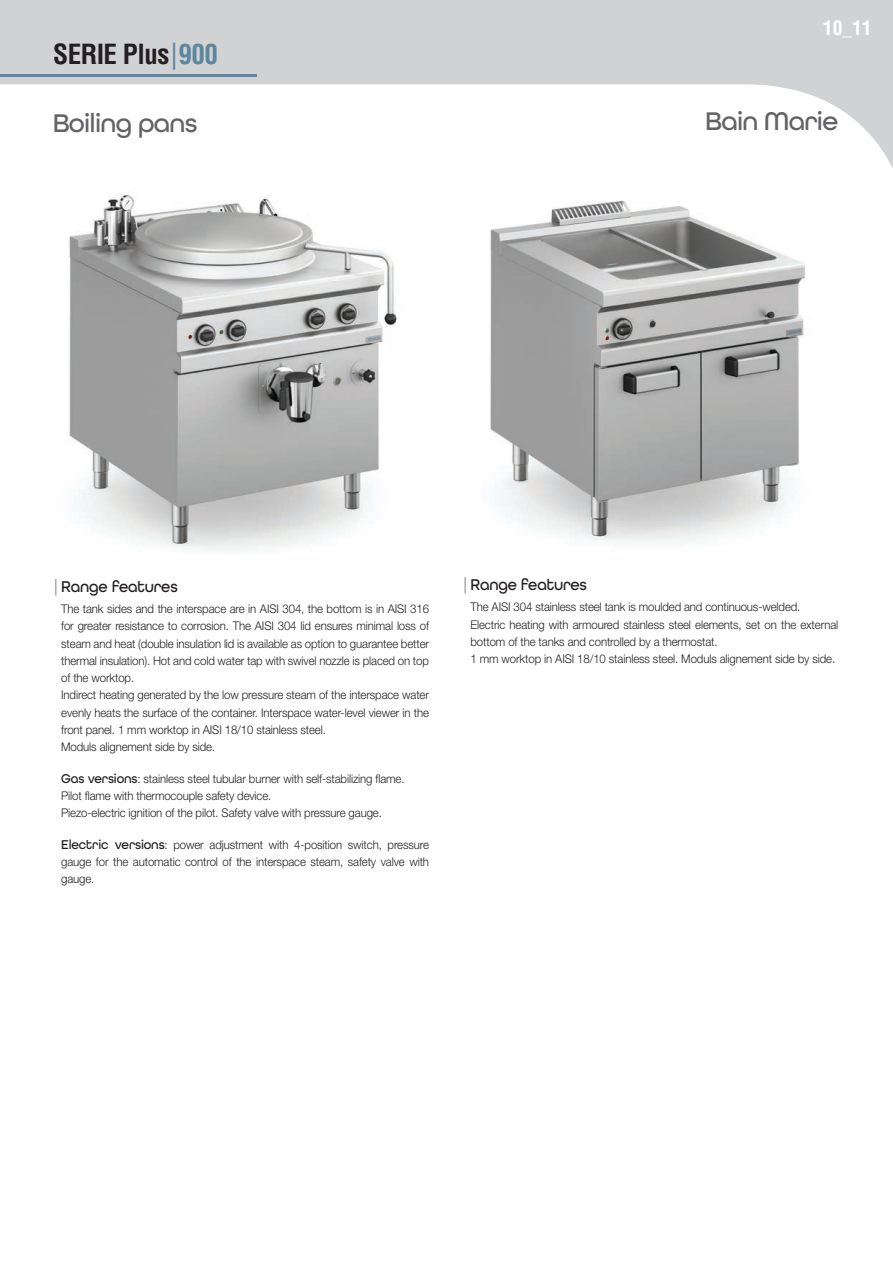
<style>
.page{position:relative;width:893px;height:1263px;background:#fff}
.page>*{position:absolute;margin:0;border:0;box-sizing:border-box;transform-origin:0 0}
.t1{font:700 condensed 27.15px "Helvetica LT Std";letter-spacing:-.02em;color:#231f20}
.t2{font:500 27px "All Round Gothic";letter-spacing:-.025em;color:#636366}
.t3{font:700 condensed 19.5px "Helvetica LT Std";color:#fff}
.t4{font:500 16.5px "All Round Gothic";letter-spacing:-.01em;color:#231f20;scale:.95 1}
.body_caratteristiche{font:300 12px/17.2px "Helvetica Neue LT Std";letter-spacing:-.01em;color:#231f20;text-align:justify;scale:.95 1}
.s1{font-family:"All Round Gothic";font-weight:500;font-stretch:normal;color:#5e869f}
.s2{color:#5e869f}
.s3{color:#939598}
.s4{font-family:"All Round Gothic";font-weight:500;font-size:13.5px}
</style>
<div class="page">
<svg style="left:0;top:0;width:893px;height:168px;fill:#d1d2d4"></svg>
<hr style="left:0;top:75px;width:256px;height:2px;background:#5e869f">
<img style="left:490px;top:200px;width:315px;height:342px">
<img style="left:68px;top:194px;width:329px;height:356px">
<h1 class="t1" style="left:53px;top:37px;width:166px">SERIE Plus<span class="s1">|</span><span class="s2">900</span></h1>
<p class="t2" style="left:53px;top:107px;width:146px">Boiling pans</p>
<p class="t3" style="left:823px;top:16px;width:50px">10_11</p>
<p class="t2" style="left:705px;top:105px;width:135px">Bain Marie</p>
<p class="t4" style="left:53px;top:576px;width:133px"><span class="s3">|</span>Range features</p>
<p class="body_caratteristiche" style="left:61px;top:600px;width:389px">The tank sides and the interspace are in AISI 304, the bottom is in AISI 316 for greater resistance to corrosion. The AISI 304 lid ensures minimal loss of steam and heat (double insulation lid is available as option to guarantee better thermal insulation). Hot and cold water tap with swivel nozzle is placed on top of the worktop.</p>
<p class="body_caratteristiche" style="left:61px;top:686px;width:389px">Indirect heating generated by the low pressure steam of the interspace water evenly heats the surface of the container. Interspace water-level viewer in the front panel. 1 mm worktop in AISI 18/10 stainless steel.</p>
<p class="body_caratteristiche" style="left:61px;top:738px;width:163px">Moduls alignement side by side.</p>
<p class="body_caratteristiche" style="left:61px;top:769px;width:363px"><span class="s4">Gas versions</span>: stainless steel tubular burner with self-stabilizing flame.</p>
<p class="body_caratteristiche" style="left:61px;top:787px;width:223px">Pilot flame with thermocouple safety device.</p>
<p class="body_caratteristiche" style="left:61px;top:804px;width:339px">Piezo-electric ignition of the pilot. Safety valve with pressure gauge.</p>
<p class="body_caratteristiche" style="left:61px;top:836px;width:389px"><span class="s4">Electric versions</span>: power adjustment with 4-position switch, pressure gauge for the automatic control of the interspace steam, safety valve with gauge.</p>
<p class="t4" style="left:462px;top:574px;width:133px"><span class="s3">|</span>Range features</p>
<p class="body_caratteristiche" style="left:470px;top:598px;width:349px">The AISI 304 stainless steel tank is moulded and continuous-welded.</p>
<p class="body_caratteristiche" style="left:470px;top:615px;width:389px">Electric heating with armoured stainless steel elements, set on the external bottom of the tanks and controlled by a thermostat.</p>
<p class="body_caratteristiche" style="left:470px;top:650px;width:385px">1 mm worktop in AISI 18/10 stainless steel. Moduls alignement side by side.</p>
</div>
